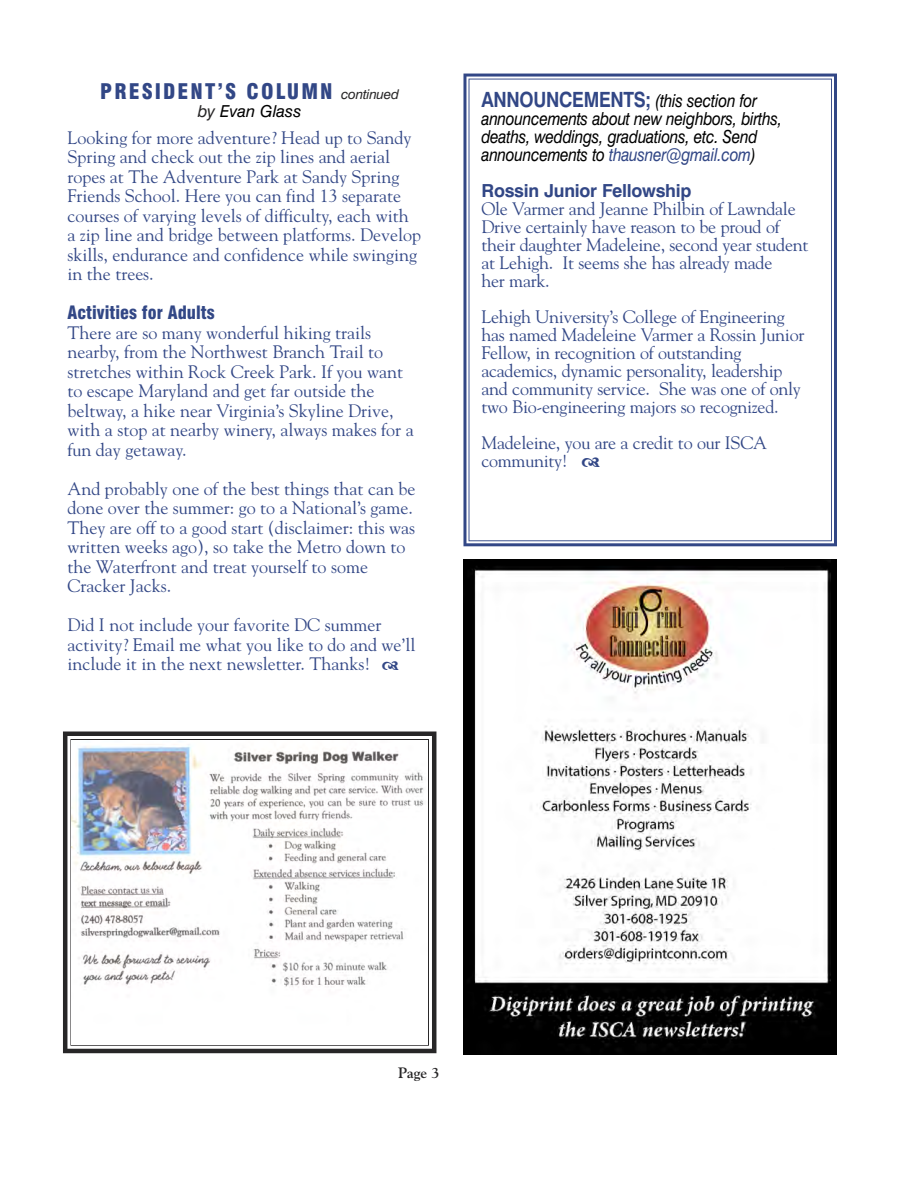
<style>
.page{position:relative;width:918px;height:1188px;background:#fff}
.page>*{position:absolute;margin:0;border:0;box-sizing:border-box;transform-origin:0 0}
.t1{font:900 condensed 21px "Swiss 721 BT";letter-spacing:.1em;color:#324786}
.t2{font:18px/19.5px "Goudy";color:#324786}
.t3{font:italic 18px/18px "Swiss 721 BT";letter-spacing:-.015em;color:#000;scale:.86 1}
.t4{font:700 18px "Swiss 721 BT";letter-spacing:-.015em;color:#324786}
.t5{font:900 condensed 18px "Swiss 721 BT";color:#324786}
.t6{font:italic 16.5px "Swiss 721 BT";color:#000}
.t7{font:700 15px "Goudy";color:#272627}
.s1{font-weight:400;font-style:italic;font-stretch:normal;font-size:13.5px;color:#272627}
.s2{color:#272627}
.s3{font-weight:700;font-style:normal;font-size:21px;color:#324786}
.s4{color:#324786}
</style>
<div class="page">
<svg style="left:63px;top:732px;width:373px;height:321px;fill:#272627"></svg>
<img style="left:72px;top:741px;width:355px;height:303px">
<img style="left:463px;top:560px;width:374px;height:494px">
<svg style="left:463px;top:74px;width:374px;height:472px"></svg>
<svg style="left:582px;top:457px;width:17px;height:10px"></svg>
<p class="t1" style="left:100px;top:79px;width:300px">PRESIDENT’S COLUMN <span class="s1">continued</span></p>
<p class="t6" style="left:198px;top:101px;width:105px"><span class="s2">by</span> Evan Glass</p>
<p class="t2" style="left:67px;top:127px;width:355px">Looking for more adventure? Head up to Sandy Spring and check out the zip lines and aerial ropes at The Adventure Park at Sandy Spring Friends School. Here you can find 13 separate courses of varying levels of difficulty, each with a zip line and bridge between platforms. Develop skills, endurance and confidence while swinging in the trees.</p>
<p class="t5" style="left:67px;top:302px;width:149px">Activities for Adults</p>
<p class="t2" style="left:67px;top:322px;width:348px">There are so many wonderful hiking trails nearby, from the Northwest Branch Trail to stretches within Rock Creek Park. If you want to escape Maryland and get far outside the beltway, a hike near Virginia’s Skyline Drive, with a stop at nearby winery, always makes for a fun day getaway.</p>
<p class="t2" style="left:67px;top:478px;width:350px">And probably one of the best things that can be done over the summer: go to a National’s game.<br>They are off to a good start (disclaimer: this was written weeks ago), so take the Metro down to the Waterfront and treat yourself to some Cracker Jacks.</p>
<p class="t2" style="left:67px;top:615px;width:350px">Did I not include your favorite DC summer activity? Email me what you like to do and we’ll include it in the next newsletter. Thanks!</p>
<p class="t3" style="left:481px;top:91px;width:351px"><span class="s3">ANNOUNCEMENTS;</span> (this section for announcements about new neighbors, births, deaths, weddings, graduations, etc. Send announcements to <span class="s4">thausner@gmail.com</span>)</p>
<p class="t4" style="left:481px;top:179px;width:212px">Rossin Junior Fellowship</p>
<p class="t2" style="left:481px;top:199px;width:328px;line-height:18px">Ole Varmer and Jeanne Philbin of Lawndale Drive certainly have reason to be proud of their daughter Madeleine, second year student at Lehigh. It seems she has already made<br>her mark.</p>
<p class="t2" style="left:481px;top:307px;width:324px;line-height:18px">Lehigh University’s College of Engineering has named Madeleine Varmer a Rossin Junior Fellow, in recognition of outstanding academics, dynamic personality, leadership and community service. She was one of only two Bio-engineering majors so recognized.</p>
<p class="t2" style="left:481px;top:433px;width:287px;line-height:18px">Madeleine, you are a credit to our ISCA community!</p>
<p class="t7" style="left:398px;top:1064px;width:43px">Page 3</p>
</div>
